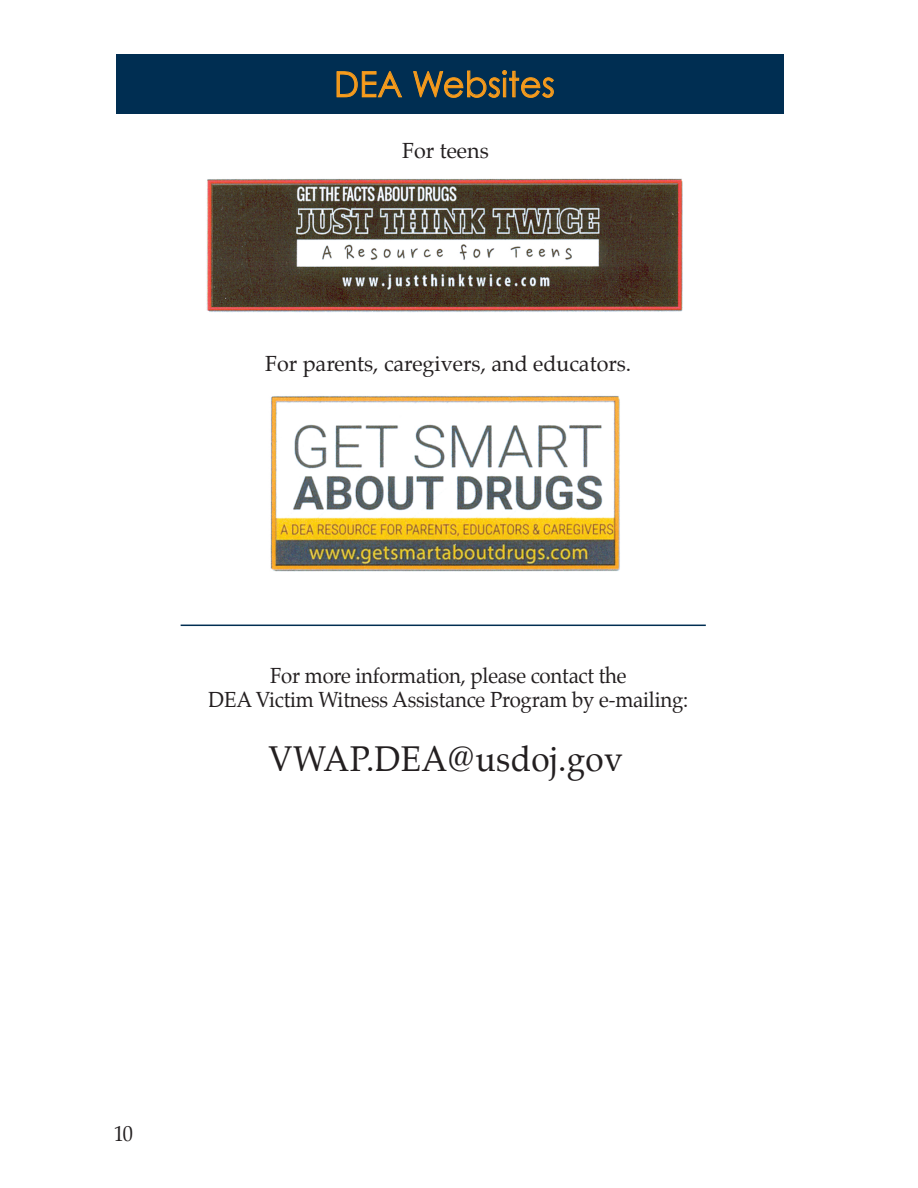
<style>
.page{position:relative;width:918px;height:1188px;background:#fff}
.page>*{position:absolute;margin:0;border:0;box-sizing:border-box;transform-origin:0 0}
.t1{font:35.1px "Palatino";letter-spacing:.01em;color:#231f20;scale:.95 1}
.t2{font:35.1px "Century Gothic";letter-spacing:.01em;color:#f89c1c;scale:.95 1}
.t3{font:21.45px/23.4px "Palatino";letter-spacing:-.01em;color:#231f20;text-align:center;scale:.95 1}
.t4{font:21.45px "Palatino";letter-spacing:-.01em;color:#231f20}
</style>
<div class="page">
<div style="left:116px;top:54px;width:668px;height:60px;background:#002e52"></div>
<hr style="left:181px;top:625px;width:525px;height:1px;background:#002e52">
<svg style="left:413px;top:70px;width:141px;height:28px"></svg>
<svg style="left:336px;top:71px;width:66px;height:27px"></svg>
<img style="left:206px;top:178px;width:477px;height:134px">
<img style="left:270px;top:396px;width:350px;height:176px">
<h2 class="t2" style="left:334px;top:63px;width:234px">DEA Websites</h2>
<p class="t4" style="left:402px;top:136px;width:88px">For teens</p>
<p class="t4" style="left:265px;top:349px;width:368px">For parents, caregivers, and educators.</p>
<p class="t3" style="left:209px;top:666px;width:506px">For more information, please contact the<br>DEA Victim Witness Assistance Program by e-mailing:</p>
<p class="t1" style="left:269px;top:736px;width:375px">VWAP.DEA@usdoj.gov</p>
<p class="t3" style="left:114px;top:1124px;width:22px">10</p>
</div>
